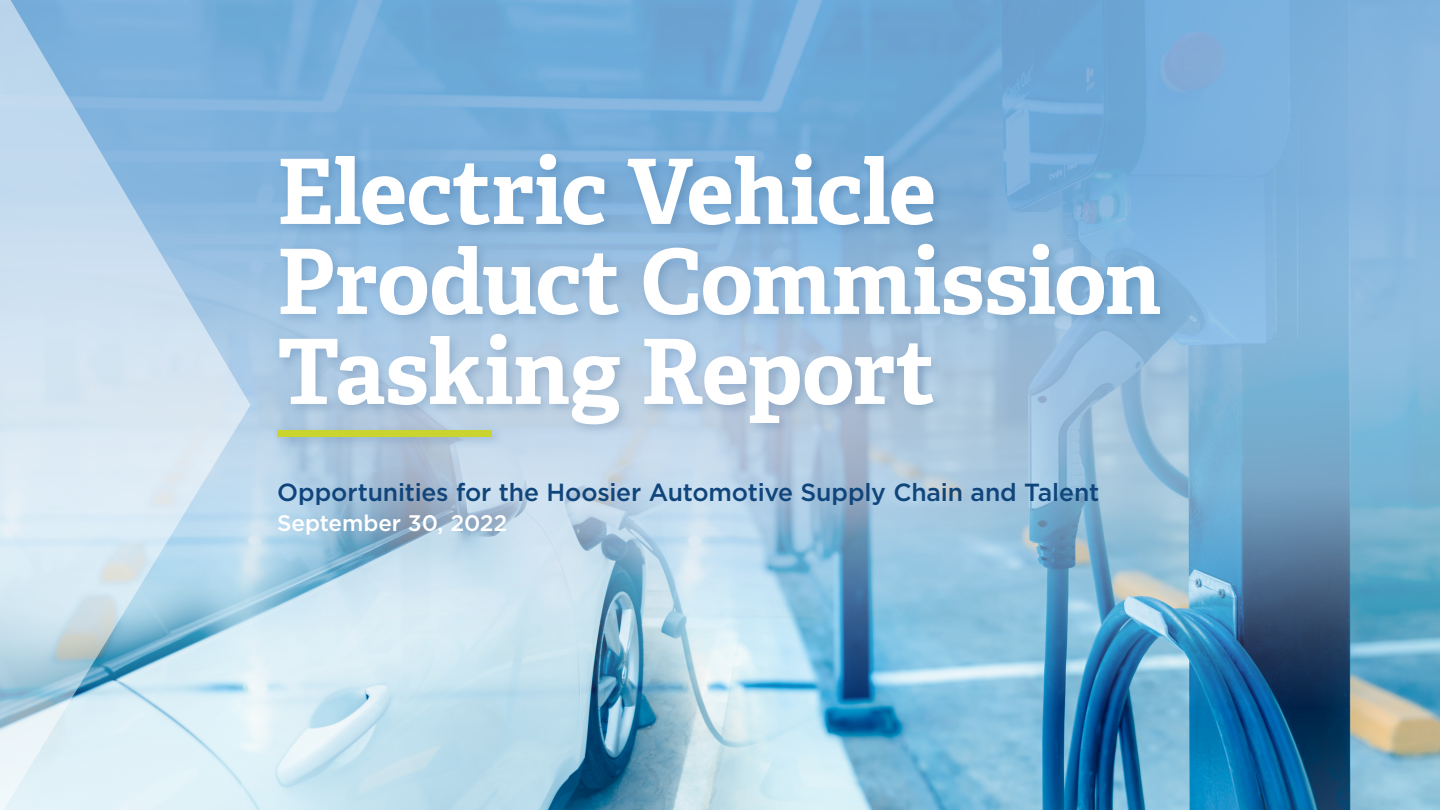
<style>
.page{position:relative;width:1440px;height:810px;background:#fff}
.page>*{position:absolute;margin:0;border:0;box-sizing:border-box;transform-origin:0 0}
.t1{font:700 90px/90px "Adelle";letter-spacing:-.005em;color:#fff}
.t2{font:500 24.75px "Gotham";letter-spacing:-.005em;color:#10457b}
.t3{font:500 22.5px "Gotham";letter-spacing:-.005em;color:#fff}
</style>
<div class="page">
<img style="left:251px;top:0;width:1189px;height:810px">
<div style="left:274px;top:149px;width:899px;height:288px;background:#10457b;opacity:.2"></div>
<div style="left:272px;top:424px;width:233px;height:25px;background:#10457b;opacity:.2"></div>
<div style="left:277px;top:430px;width:215px;height:6px;background:#cad42e"></div>
<svg style="left:0;top:0;width:251px;height:810px;background:#bbd7eb"></svg>
<h1 class="t1" style="left:277px;top:147px;width:885px">Electric Vehicle<br>Product Commission<br>Tasking Report</h1>
<p class="t2" style="left:277px;top:476px;width:824px">Opportunities for the Hoosier Automotive Supply Chain and Talent</p>
<p class="t3" style="left:277px;top:508px;width:232px">September 30, 2022</p>
</div>
